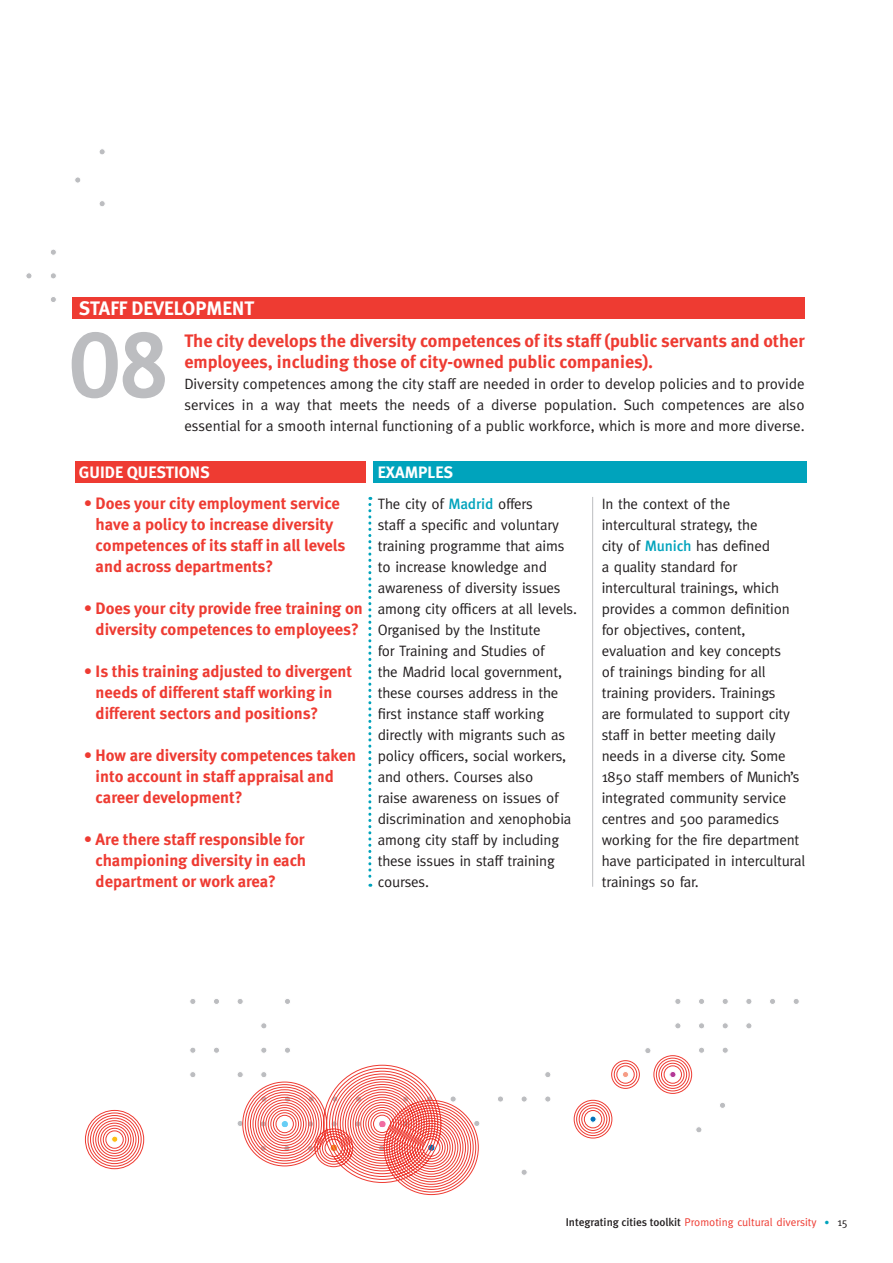
<style>
.page{position:relative;width:893px;height:1263px;background:#fff}
.page>*{position:absolute;margin:0;border:0;box-sizing:border-box;transform-origin:0 0}
.t1{font:700 90px "Trebuchet MS";color:#bcbdc0}
.t2{font:700 19.5px "Meta";color:#fff}
.t3{font:700 18px/21px "Meta";color:#ee3b32}
.t4{font:700 16.5px/21px "Meta";color:#ee3b32}
.t5{font:700 16.5px "Meta";color:#fff}
.t6{font:15px/21px "Meta";letter-spacing:-.01em;color:#231f20}
.t7{font:11.25px "Meta";color:#ee3b32}
.s1{font-weight:500;color:#00a3bc}
.s2{font-weight:500;color:#231f20}
.s3{font-family:"Calibri";color:#00a3bc}
.s4{color:#231f20}
</style>
<div class="page">
<div style="left:72px;top:297px;width:733px;height:21px;background:#ee3b32"></div>
<div style="left:373px;top:462px;width:434px;height:21px;background:#00a3bc"></div>
<div style="left:75px;top:462px;width:290px;height:21px;background:#ee3b32"></div>
<svg style="left:368px;top:497px;width:3px;height:390px"></svg>
<hr style="left:592px;top:497px;width:1px;height:390px;background:#bcbdc0">
<div style="left:719px;top:1102px;width:7px;height:6px;background:#bcbdc0;border-radius:50%"></div>
<div style="left:719px;top:1102px;width:7px;height:7px;border:1px solid #fff;border-radius:50%"></div>
<div style="left:545px;top:1071px;width:6px;height:7px;background:#bcbdc0;border-radius:50%"></div>
<div style="left:544px;top:1071px;width:7px;height:7px;border:1px solid #fff;border-radius:50%"></div>
<div style="left:544px;top:1095px;width:7px;height:7px;border:1px solid #fff;border-radius:50%"></div>
<div style="left:793px;top:998px;width:7px;height:7px;border:1px solid #fff;border-radius:50%"></div>
<div style="left:521px;top:1095px;width:7px;height:7px;border:1px solid #fff;border-radius:50%"></div>
<div style="left:521px;top:1169px;width:7px;height:7px;border:1px solid #fff;border-radius:50%"></div>
<div style="left:769px;top:998px;width:7px;height:6px;background:#bcbdc0;border-radius:50%"></div>
<div style="left:769px;top:998px;width:7px;height:7px;border:1px solid #fff;border-radius:50%"></div>
<div style="left:497px;top:1096px;width:7px;height:6px;background:#bcbdc0;border-radius:50%"></div>
<div style="left:497px;top:1095px;width:7px;height:7px;border:1px solid #fff;border-radius:50%"></div>
<div style="left:745px;top:998px;width:7px;height:7px;border:1px solid #fff;border-radius:50%"></div>
<div style="left:745px;top:1022px;width:7px;height:7px;border:1px solid #fff;border-radius:50%"></div>
<div style="left:722px;top:998px;width:7px;height:7px;border:1px solid #fff;border-radius:50%"></div>
<div style="left:722px;top:1022px;width:7px;height:7px;border:1px solid #fff;border-radius:50%"></div>
<div style="left:722px;top:1047px;width:7px;height:7px;border:1px solid #fff;border-radius:50%"></div>
<div style="left:698px;top:998px;width:7px;height:6px;background:#bcbdc0;border-radius:50%"></div>
<div style="left:698px;top:998px;width:7px;height:7px;border:1px solid #fff;border-radius:50%"></div>
<div style="left:698px;top:1023px;width:7px;height:6px;background:#bcbdc0;border-radius:50%"></div>
<div style="left:698px;top:1022px;width:7px;height:7px;border:1px solid #fff;border-radius:50%"></div>
<div style="left:698px;top:1047px;width:7px;height:6px;background:#bcbdc0;border-radius:50%"></div>
<div style="left:698px;top:1047px;width:7px;height:7px;border:1px solid #fff;border-radius:50%"></div>
<div style="left:674px;top:998px;width:7px;height:7px;border:1px solid #fff;border-radius:50%"></div>
<div style="left:674px;top:1022px;width:7px;height:7px;border:1px solid #fff;border-radius:50%"></div>
<div style="left:284px;top:998px;width:7px;height:6px;background:#bcbdc0;border-radius:50%"></div>
<div style="left:284px;top:998px;width:7px;height:7px;border:1px solid #fff;border-radius:50%"></div>
<div style="left:284px;top:1047px;width:7px;height:6px;background:#bcbdc0;border-radius:50%"></div>
<div style="left:284px;top:1047px;width:7px;height:7px;border:1px solid #fff;border-radius:50%"></div>
<div style="left:260px;top:1022px;width:7px;height:7px;border:1px solid #fff;border-radius:50%"></div>
<div style="left:260px;top:1047px;width:7px;height:7px;border:1px solid #fff;border-radius:50%"></div>
<div style="left:237px;top:998px;width:7px;height:7px;border:1px solid #fff;border-radius:50%"></div>
<div style="left:213px;top:998px;width:7px;height:6px;background:#bcbdc0;border-radius:50%"></div>
<div style="left:213px;top:998px;width:7px;height:7px;border:1px solid #fff;border-radius:50%"></div>
<div style="left:213px;top:1047px;width:7px;height:6px;background:#bcbdc0;border-radius:50%"></div>
<div style="left:213px;top:1047px;width:7px;height:7px;border:1px solid #fff;border-radius:50%"></div>
<div style="left:189px;top:998px;width:7px;height:7px;border:1px solid #fff;border-radius:50%"></div>
<div style="left:189px;top:1047px;width:7px;height:7px;border:1px solid #fff;border-radius:50%"></div>
<div style="left:190px;top:1071px;width:6px;height:7px;background:#bcbdc0;border-radius:50%"></div>
<div style="left:189px;top:1071px;width:7px;height:7px;border:1px solid #fff;border-radius:50%"></div>
<div style="left:50px;top:249px;width:7px;height:7px;border:1px solid #fff;border-radius:50%"></div>
<div style="left:26px;top:272px;width:6px;height:7px;border:1px solid #fff;border-radius:50%"></div>
<div style="left:50px;top:272px;width:7px;height:7px;border:1px solid #fff;border-radius:50%"></div>
<div style="left:50px;top:296px;width:6px;height:7px;background:#bcbdc0;border-radius:50%"></div>
<div style="left:50px;top:296px;width:7px;height:7px;border:1px solid #fff;border-radius:50%"></div>
<div style="left:74px;top:177px;width:7px;height:6px;border:1px solid #fff;border-radius:50%"></div>
<div style="left:99px;top:148px;width:7px;height:7px;border:1px solid #fff;border-radius:50%"></div>
<div style="left:99px;top:200px;width:7px;height:7px;border:1px solid #fff;border-radius:50%"></div>
<svg style="left:85px;top:1110px;width:59px;height:59px"></svg>
<svg style="left:237px;top:1064px;width:243px;height:131px"></svg>
<div style="left:645px;top:1047px;width:6px;height:7px;background:#bcbdc0;border-radius:50%"></div>
<div style="left:644px;top:1047px;width:7px;height:7px;border:1px solid #fff;border-radius:50%"></div>
<svg style="left:573px;top:1055px;width:129px;height:84px"></svg>
<p class="t2" style="left:79px;top:296px;width:176px">STAFF DEVELOPMENT</p>
<p class="t1" style="left:68px;top:309px;width:103px">08</p>
<p class="t3" style="left:184px;top:330px;width:622px">The city develops the diversity competences of its staff (public servants and other employees, including those of city-owned public companies).</p>
<p class="t6" style="left:184px;top:373px;width:622px;text-align:justify">Diversity competences among the city staff are needed in order to develop policies and to provide services in a way that meets the needs of a diverse population. Such competences are also essential for a smooth internal functioning of a public workforce, which is more and more diverse.</p>
<p class="t5" style="left:79px;top:463px;width:132px">GUIDE QUESTIONS</p>
<p class="t5" style="left:378px;top:463px;width:77px">EXAMPLES</p>
<p class="t6" style="left:378px;top:493px;width:201px">The city of <span class="s1">Madrid</span> offers<br>staff a specific and voluntary training programme that aims to increase knowledge and awareness of diversity issues among city officers at all levels.<br>Organised by the Institute<br>for Training and Studies of<br>the Madrid local government, these courses address in the first instance staff working directly with migrants such as policy officers, social workers, and others. Courses also<br>raise awareness on issues of discrimination and xenophobia among city staff by including these issues in staff training courses.</p>
<p class="t6" style="left:602px;top:493px;width:205px">In the context of the intercultural strategy, the<br>city of <span class="s1">Munich</span> has defined<br>a quality standard for intercultural trainings, which provides a common definition for objectives, content, evaluation and key concepts<br>of trainings binding for all training providers. Trainings<br>are formulated to support city staff in better meeting daily needs in a diverse city. Some<br>1850 staff members of Munich’s integrated community service centres and 500 paramedics working for the fire department have participated in intercultural trainings so far.</p>
<p class="t4" style="left:96px;top:493px;width:251px;text-indent:-12px">• Does your city employment service have a policy to increase diversity competences of its staff in all levels and across departments?</p>
<p class="t4" style="left:84px;top:598px;width:280px;text-align:center">• Does your city provide free training on diversity competences to employees?</p>
<p class="t4" style="left:96px;top:661px;width:258px;text-indent:-12px">• Is this training adjusted to divergent needs of different staff working in different sectors and positions?</p>
<p class="t4" style="left:96px;top:745px;width:262px;text-indent:-12px">• How are diversity competences taken into account in staff appraisal and career development?</p>
<p class="t4" style="left:96px;top:829px;width:212px;text-align:justify;text-indent:-12px">• Are there staff responsible for championing diversity in each department or work area?</p>
<p class="t7" style="left:566px;top:1215px;width:284px"><span class="s2">Integrating cities toolkit</span> Promoting cultural diversity <span class="s3">•</span> <span class="s4">15</span></p>
</div>
